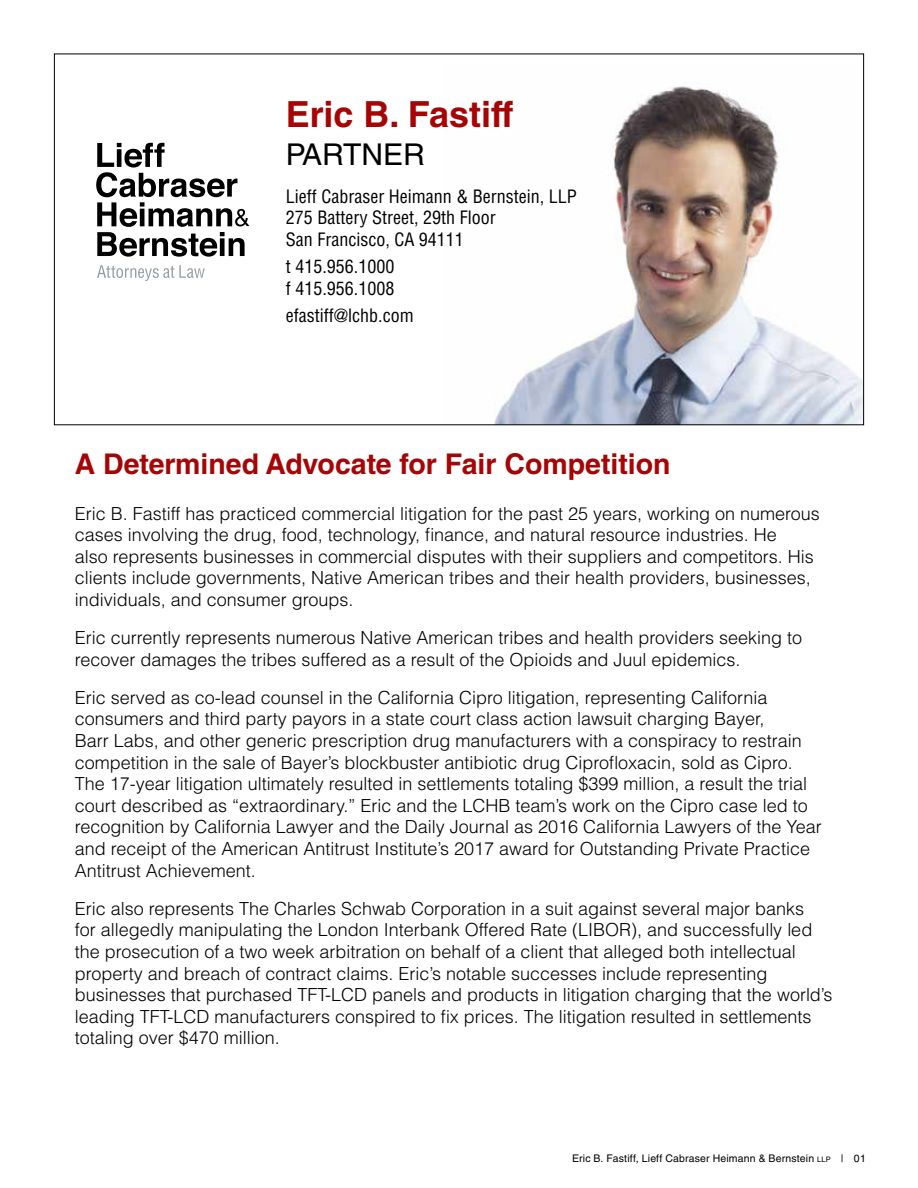
<style>
.page{position:relative;width:918px;height:1188px;background:#fff}
.page>*{position:absolute;margin:0;border:0;box-sizing:border-box;transform-origin:0 0}
.t1{font:700 36px "Helvetica LT Std";color:#a60505}
.t2{font:30px "Helvetica LT Std";color:#000}
.t3{font:700 28.5px "Helvetica LT Std";color:#a60505}
.t4{font:300 18px/21.6px "Helvetica LT Std";color:#000}
.t5{font:condensed 18px/21.6px "Helvetica LT Std";color:#000}
.t6{font:10.5px "Helvetica LT Std";letter-spacing:.015em;color:#000}
.s1{font-size:7.5px}
</style>
<div class="page">
<svg style="left:97px;top:265px;width:108px;height:16px"></svg>
<svg style="left:96px;top:143px;width:153px;height:114px"></svg>
<img style="left:494px;top:86px;width:368px;height:337px">
<h1 class="t1" style="left:286px;top:92px;width:229px">Eric B. Fastiff</h1>
<h2 class="t2" style="left:286px;top:137px;width:140px">PARTNER</h2>
<p class="t5" style="left:286px;top:185px;width:292px">Lieff Cabraser Heimann &amp; Bernstein, LLP<br>275 Battery Street, 29th Floor<br>San Francisco, CA 94111</p>
<p class="t5" style="left:286px;top:256px;width:110px">t 415.956.1000 f 415.956.1008</p>
<p class="t5" style="left:286px;top:304px;width:129px">efastiff@lchb.com</p>
<h3 class="t3" style="left:75px;top:447px;width:598px">A Determined Advocate for Fair Competition</h3>
<p class="t4" style="left:75px;top:502px;width:747px">Eric B. Fastiff has practiced commercial litigation for the past 25 years, working on numerous cases involving the drug, food, technology, finance, and natural resource industries. He<br>also represents businesses in commercial disputes with their suppliers and competitors. His clients include governments, Native American tribes and their health providers, businesses, individuals, and consumer groups.</p>
<p class="t4" style="left:75px;top:627px;width:729px">Eric currently represents numerous Native American tribes and health providers seeking to recover damages the tribes suffered as a result of the Opioids and Juul epidemics.</p>
<p class="t4" style="left:75px;top:687px;width:749px">Eric served as co-lead counsel in the California Cipro litigation, representing California consumers and third party payors in a state court class action lawsuit charging Bayer,<br>Barr Labs, and other generic prescription drug manufacturers with a conspiracy to restrain competition in the sale of Bayer’s blockbuster antibiotic drug Ciprofloxacin, sold as Cipro.<br>The 17-year litigation ultimately resulted in settlements totaling $399 million, a result the trial court described as “extraordinary.” Eric and the LCHB team’s work on the Cipro case led to recognition by California Lawyer and the Daily Journal as 2016 California Lawyers of the Year and receipt of the American Antitrust Institute’s 2017 award for Outstanding Private Practice Antitrust Achievement.</p>
<p class="t4" style="left:75px;top:897px;width:759px">Eric also represents The Charles Schwab Corporation in a suit against several major banks<br>for allegedly manipulating the London Interbank Offered Rate (LIBOR), and successfully led the prosecution of a two week arbitration on behalf of a client that alleged both intellectual property and breach of contract claims. Eric’s notable successes include representing businesses that purchased TFT-LCD panels and products in litigation charging that the world’s leading TFT-LCD manufacturers conspired to fix prices. The litigation resulted in settlements totaling over $470 million.</p>
<p class="t6" style="left:572px;top:1153px;width:295px">Eric B. Fastiff, Lieff Cabraser Heimann &amp; Bernstein <span class="s1">LLP</span> | 01</p>
</div>
